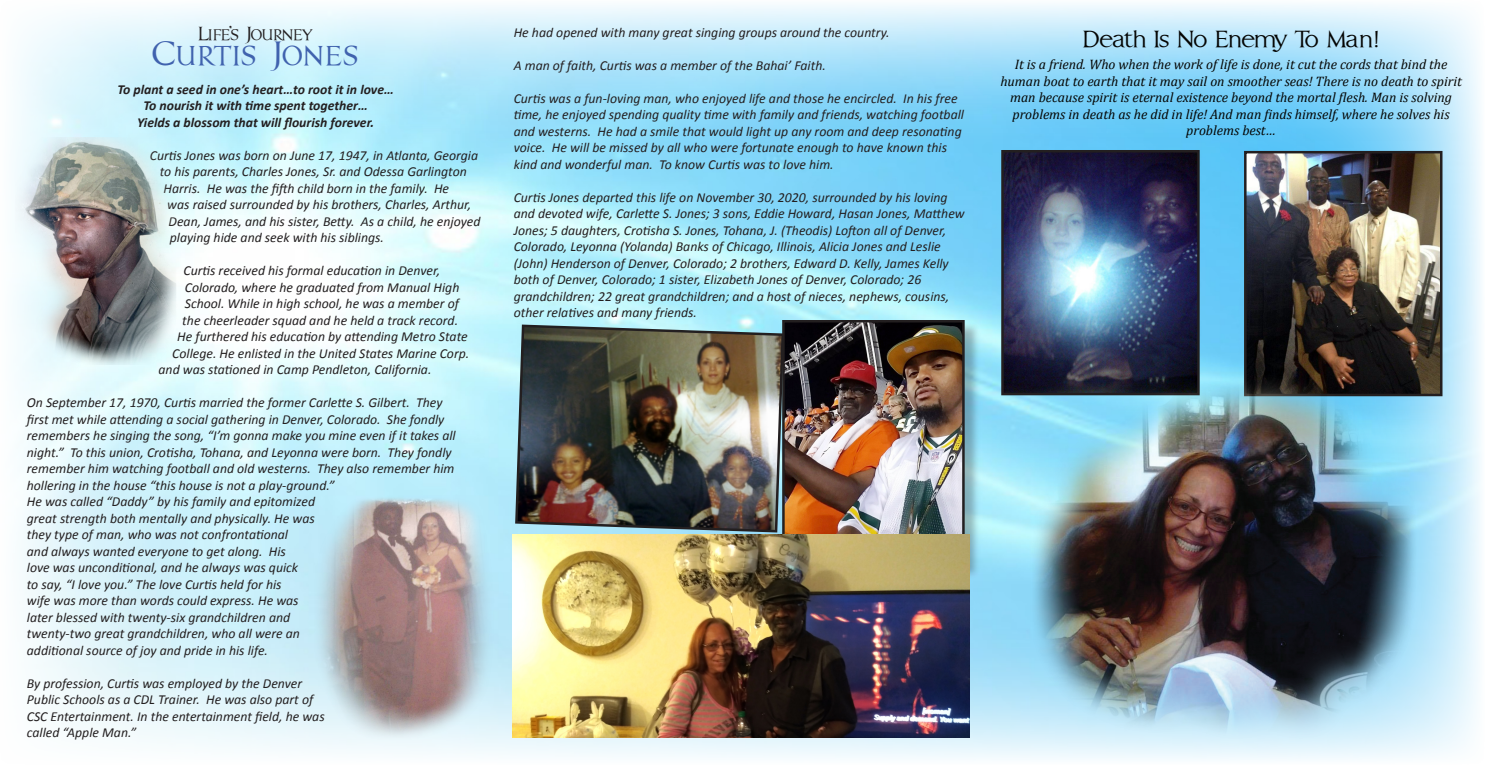
<style>
.page{position:relative;width:1485px;height:765px;background:#fff}
.page>*{position:absolute;margin:0;border:0;box-sizing:border-box;transform-origin:0 0}
.t1{font:31.25px "LHF Essendine SMALLCAPS";letter-spacing:.04em;color:#4062ae}
.t2{font:21.25px "LHF Essendine";letter-spacing:-.02em;color:#040503}
.t3{font:17.5px "LHF Essendine SMALLCAPS";letter-spacing:-.025em;color:#231f20}
.t4{font:italic 13.75px/16.5px "Calibri";color:#231f20}
.t5{font:italic 13.75px/16.5px "Cambria";color:#040503;text-align:center}
.t6{font:italic 700 13.75px "Calibri";color:#231f20}
</style>
<div class="page">
<img style="left:14px;top:4px;width:1468px;height:756px">
<img style="left:15px;top:137px;width:173px;height:234px">
<img style="left:314px;top:485px;width:192px;height:256px">
<img style="left:514px;top:323px;width:268px;height:211px">
<div style="left:783px;top:321px;width:198px;height:259px;background:#231f20;opacity:.3"></div>
<img style="left:785px;top:323px;width:177px;height:211px">
<div style="left:782px;top:320px;width:183px;height:244px;border:2px solid #231f20"></div>
<img style="left:513px;top:534px;width:456px;height:204px">
<img style="left:1004px;top:153px;width:193px;height:239px">
<div style="left:1001px;top:150px;width:199px;height:245px;border:2px solid #231f20"></div>
<img style="left:1247px;top:154px;width:192px;height:239px">
<div style="left:1244px;top:151px;width:198px;height:245px;border:2px solid #231f20"></div>
<img style="left:1018px;top:368px;width:411px;height:378px">
<p class="t3" style="left:198px;top:23px;width:116px">Life’s Journey</p>
<p class="t1" style="left:153px;top:34px;width:207px">Curtis Jones</p>
<p class="t6" style="left:117px;top:81px;width:278px">To plant a seed in one’s heart…to root it in love…</p>
<p class="t6" style="left:143px;top:97px;width:226px">To nourish it with time spent together…</p>
<p class="t6" style="left:137px;top:114px;width:239px">Yields a blossom that will flourish forever.</p>
<p class="t4" style="left:150px;top:146px;width:330px">Curtis Jones was born on June 17, 1947, in Atlanta, Georgia</p>
<p class="t4" style="left:160px;top:163px;width:308px">to his parents, Charles Jones, Sr. and Odessa Garlington</p>
<p class="t4" style="left:164px;top:179px;width:287px">Harris. He was the fifth child born in the family. He</p>
<p class="t4" style="left:167px;top:196px;width:306px">was raised surrounded by his brothers, Charles, Arthur,</p>
<p class="t4" style="left:169px;top:212px;width:314px">Dean, James, and his sister, Betty. As a child, he enjoyed</p>
<p class="t4" style="left:170px;top:229px;width:216px">playing hide and seek with his siblings.</p>
<p class="t4" style="left:184px;top:262px;width:258px">Curtis received his formal education in Denver,</p>
<p class="t4" style="left:185px;top:278px;width:276px">Colorado, where he graduated from Manual High</p>
<p class="t4" style="left:185px;top:295px;width:276px">School. While in high school, he was a member of</p>
<p class="t4" style="left:182px;top:311px;width:277px">the cheerleader squad and he held a track record.</p>
<p class="t4" style="left:177px;top:328px;width:292px">He furthered his education by attending Metro State</p>
<p class="t4" style="left:172px;top:344px;width:298px">College. He enlisted in the United States Marine Corp.</p>
<p class="t4" style="left:159px;top:361px;width:274px">and was stationed in Camp Pendleton, California.</p>
<p class="t4" style="left:27px;top:394px;width:430px">On September 17, 1970, Curtis married the former Carlette S. Gilbert. They first met while attending a social gathering in Denver, Colorado. She fondly remembers he singing the song, “I’m gonna make you mine even if it takes all night.” To this union, Crotisha, Tohana, and Leyonna were born. They fondly remember him watching football and old westerns. They also remember him hollering in the house “this house is not a play-ground.”<br>He was called “Daddy” by his family and epitomized<br>great strength both mentally and physically. He was<br>they type of man, who was not confrontational<br>and always wanted everyone to get along. His<br>love was unconditional, and he always was quick<br>to say, “I love you.” The love Curtis held for his<br>wife was more than words could express. He was<br>later blessed with twenty-six grandchildren and<br>twenty-two great grandchildren, who all were an<br>additional source of joy and pride in his life.</p>
<p class="t4" style="left:27px;top:674px;width:299px">By profession, Curtis was employed by the Denver Public Schools as a CDL Trainer. He was also part of CSC Entertainment. In the entertainment field, he was called “Apple Man.”</p>
<p class="t4" style="left:514px;top:23px;width:377px">He had opened with many great singing groups around the country.</p>
<p class="t4" style="left:514px;top:56px;width:314px">A man of faith, Curtis was a member of the Bahai’ Faith.</p>
<p class="t4" style="left:514px;top:89px;width:452px">Curtis was a fun-loving man, who enjoyed life and those he encircled. In his free time, he enjoyed spending quality time with family and friends, watching football and westerns. He had a smile that would light up any room and deep resonating voice. He will be missed by all who were fortunate enough to have known this kind and wonderful man. To know Curtis was to love him.</p>
<p class="t4" style="left:514px;top:188px;width:452px">Curtis Jones departed this life on November 30, 2020, surrounded by his loving and devoted wife, Carlette S. Jones; 3 sons, Eddie Howard, Hasan Jones, Matthew Jones; 5 daughters, Crotisha S. Jones, Tohana, J. (Theodis) Lofton all of Denver, Colorado, Leyonna (Yolanda) Banks of Chicago, Illinois, Alicia Jones and Leslie (John) Henderson of Denver, Colorado; 2 brothers, Edward D. Kelly, James Kelly both of Denver, Colorado; 1 sister, Elizabeth Jones of Denver, Colorado; 26 grandchildren; 22 great grandchildren; and a host of nieces, nephews, cousins, other relatives and many friends.</p>
<p class="t2" style="left:1083px;top:26px;width:298px">Death Is No Enemy To Man!</p>
<p class="t5" style="left:1000px;top:56px;width:463px">It is a friend. Who when the work of life is done, it cut the cords that bind the human boat to earth that it may sail on smoother seas! There is no death to spirit man because spirit is eternal existence beyond the mortal flesh. Man is solving problems in death as he did in life! And man finds himself, where he solves his problems best…</p>
</div>
